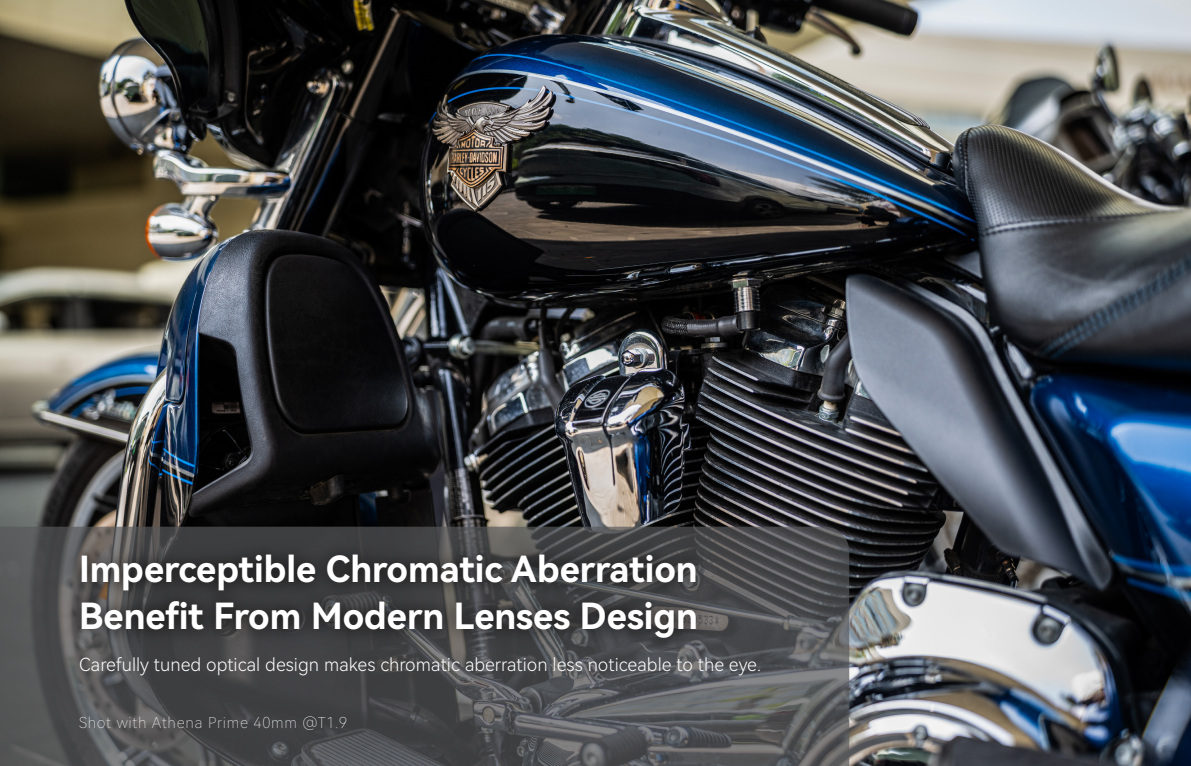
<style>
.page{position:relative;width:1191px;height:766px;background:#fff}
.page>*{position:absolute;margin:0;border:0;box-sizing:border-box;transform-origin:0 0}
.t1{font:36px/46.5px "Harmony OS Sans SC Bold";color:#fff}
.t2{font:18px "Harmony OS Sans SC Light";color:#fff}
.t3{font:15px "Harmony OS Sans SC Thin";letter-spacing:.05em;color:#fff}
</style>
<div class="page">
<img style="left:0;top:0;width:1191px;height:765px">
<svg style="left:0;top:526px;width:849px;height:239px;background:#525355"></svg>
<img style="left:56px;top:521px;width:674px;height:141px">
<h1 class="t1" style="left:79px;top:545px;width:620px">Imperceptible Chromatic Aberration<br>Benefit From Modern Lenses Design</h1>
<p class="t2" style="left:79px;top:651px;width:683px">Carefully tuned optical design makes chromatic aberration less noticeable to the eye.</p>
<p class="t3" style="left:79px;top:711px;width:270px">Shot with Athena Prime 40mm @T1.9</p>
</div>
